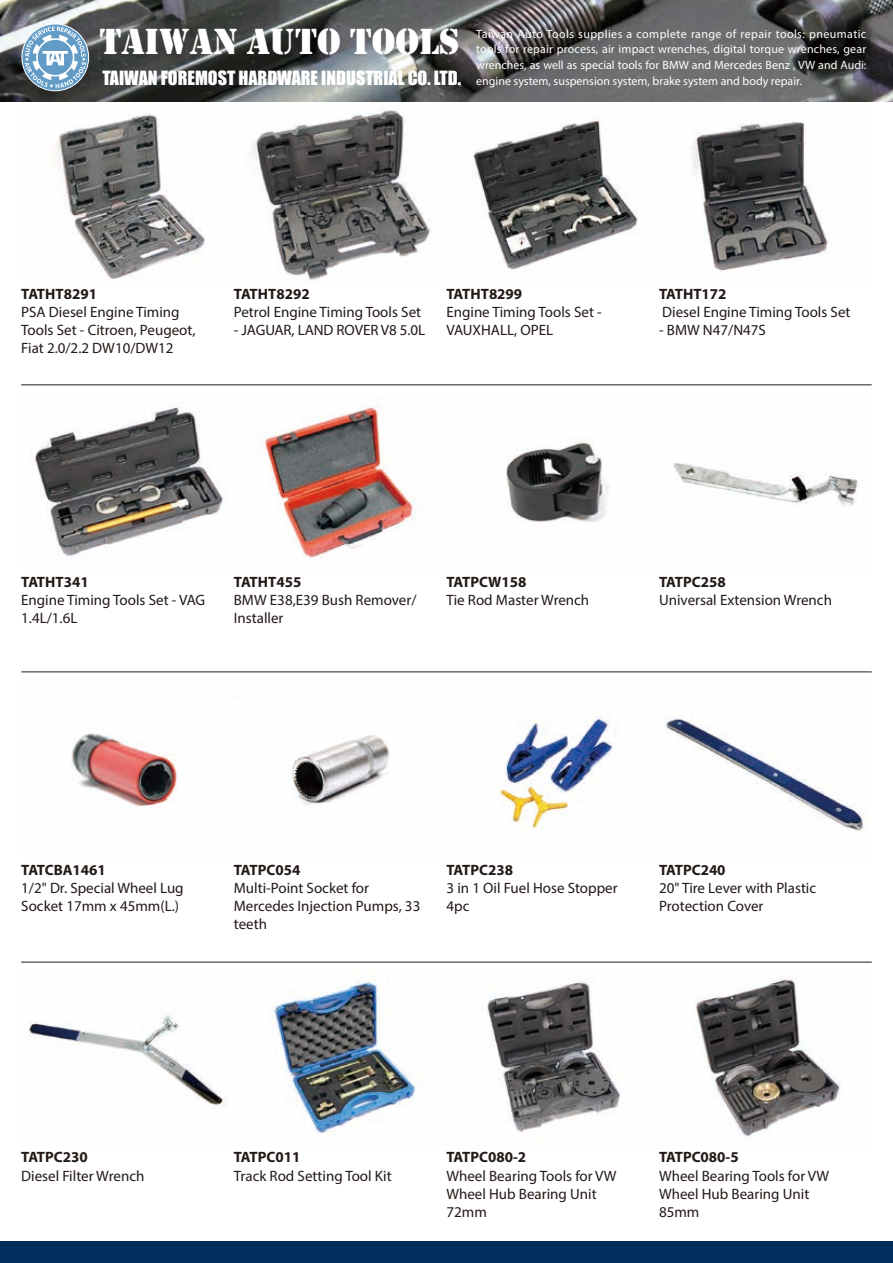
<style>
.page{position:relative;width:893px;height:1263px;background:#fff}
.page>*{position:absolute;margin:0;border:0;box-sizing:border-box;transform-origin:0 0}
.t1{font:37.5px "Stencil";color:#fff}
.t2{font:18px "Impact";color:#fff}
.t3{font:15px/18px "Myriad Pro";color:#231916}
.t4{font:700 15px "Myriad Pro";color:#231916}
.t5{font:12px/15.8px "Myriad Pro";color:#fff;text-align:justify}
</style>
<div class="page">
<img style="left:0;top:0;width:893px;height:102px">
<div style="left:22px;top:24px;width:67px;height:67px;border:1px solid #fff;border-radius:50%"></div>
<svg style="left:25px;top:26px;width:61px;height:62px"></svg>
<div style="left:0;top:1242px;width:893px;height:21px;background:#002f5d"></div>
<img style="left:55px;top:107px;width:777px;height:173px">
<img style="left:71px;top:716px;width:796px;height:117px">
<img style="left:35px;top:405px;width:823px;height:159px">
<img style="left:29px;top:969px;width:812px;height:168px">
<hr style="left:21px;top:385px;width:851px;height:1px;background:#231916">
<hr style="left:21px;top:672px;width:851px;height:1px;background:#231916">
<hr style="left:21px;top:962px;width:851px;height:1px;background:#231916">
<h1 class="t1" style="left:100px;top:19px;width:362px">TAIWAN AUTO TOOLS</h1>
<p class="t2" style="left:102px;top:64px;width:360px">TAIWAN FOREMOST HARDWARE INDUSTRIAL CO. LTD.</p>
<p class="t5" style="left:476px;top:26px;width:392px">Taiwan Auto Tools supplies a complete range of repair tools: pneumatic tools for repair process, air impact wrenches, digital torque wrenches, gear wrenches, as well as special tools for BMW and Mercedes Benz , VW and Audi: engine system, suspension system, brake system and body repair.</p>
<p class="t4" style="left:21px;top:284px;width:77px">TATHT8291</p>
<p class="t3" style="left:21px;top:303px;width:176px">PSA Diesel Engine Timing<br>Tools Set - Citroen, Peugeot,<br>Fiat 2.0/2.2 DW10/DW12</p>
<p class="t4" style="left:234px;top:284px;width:77px">TATHT8292</p>
<p class="t4" style="left:446px;top:284px;width:77px">TATHT8299</p>
<p class="t4" style="left:659px;top:284px;width:69px">TATHT172</p>
<p class="t3" style="left:234px;top:303px;width:189px">Petrol Engine Timing Tools Set</p>
<p class="t3" style="left:234px;top:321px;width:193px">- JAGUAR, LAND ROVER V8 5.0L</p>
<p class="t3" style="left:446px;top:303px;width:157px">Engine Timing Tools Set -<br>VAUXHALL, OPEL</p>
<p class="t3" style="left:662px;top:303px;width:190px">Diesel Engine Timing Tools Set</p>
<p class="t3" style="left:659px;top:321px;width:108px">- BMW N47/N47S</p>
<p class="t4" style="left:21px;top:572px;width:69px">TATHT341</p>
<p class="t3" style="left:21px;top:591px;width:186px">Engine Timing Tools Set - VAG<br>1.4L/1.6L</p>
<p class="t4" style="left:234px;top:572px;width:69px">TATHT455</p>
<p class="t4" style="left:446px;top:572px;width:82px">TATPCW158</p>
<p class="t4" style="left:659px;top:572px;width:68px">TATPC258</p>
<p class="t3" style="left:234px;top:591px;width:184px">BMW E38,E39 Bush Remover/<br>Installer</p>
<p class="t3" style="left:446px;top:591px;width:144px">Tie Rod Master Wrench</p>
<p class="t3" style="left:659px;top:591px;width:174px">Universal Extension Wrench</p>
<p class="t4" style="left:21px;top:860px;width:86px">TATCBA1461</p>
<p class="t3" style="left:21px;top:878px;width:164px">1/2" Dr. Special Wheel Lug<br>Socket 17mm x 45mm(L.)</p>
<p class="t4" style="left:234px;top:860px;width:68px">TATPC054</p>
<p class="t4" style="left:446px;top:860px;width:68px">TATPC238</p>
<p class="t4" style="left:659px;top:860px;width:68px">TATPC240</p>
<p class="t3" style="left:234px;top:878px;width:188px">Multi-Point Socket for<br>Mercedes Injection Pumps, 33 teeth</p>
<p class="t3" style="left:446px;top:878px;width:173px">3 in 1 Oil Fuel Hose Stopper<br>4pc</p>
<p class="t3" style="left:659px;top:878px;width:159px">20" Tire Lever with Plastic<br>Protection Cover</p>
<p class="t4" style="left:21px;top:1147px;width:68px">TATPC230</p>
<p class="t3" style="left:21px;top:1166px;width:125px">Diesel Filter Wrench</p>
<p class="t4" style="left:234px;top:1147px;width:68px">TATPC011</p>
<p class="t4" style="left:446px;top:1147px;width:81px">TATPC080-2</p>
<p class="t4" style="left:659px;top:1147px;width:81px">TATPC080-5</p>
<p class="t3" style="left:234px;top:1166px;width:159px">Track Rod Setting Tool Kit</p>
<p class="t3" style="left:446px;top:1166px;width:172px">Wheel Bearing Tools for VW<br>Wheel Hub Bearing Unit<br>72mm</p>
<p class="t3" style="left:659px;top:1166px;width:172px">Wheel Bearing Tools for VW<br>Wheel Hub Bearing Unit<br>85mm</p>
</div>
